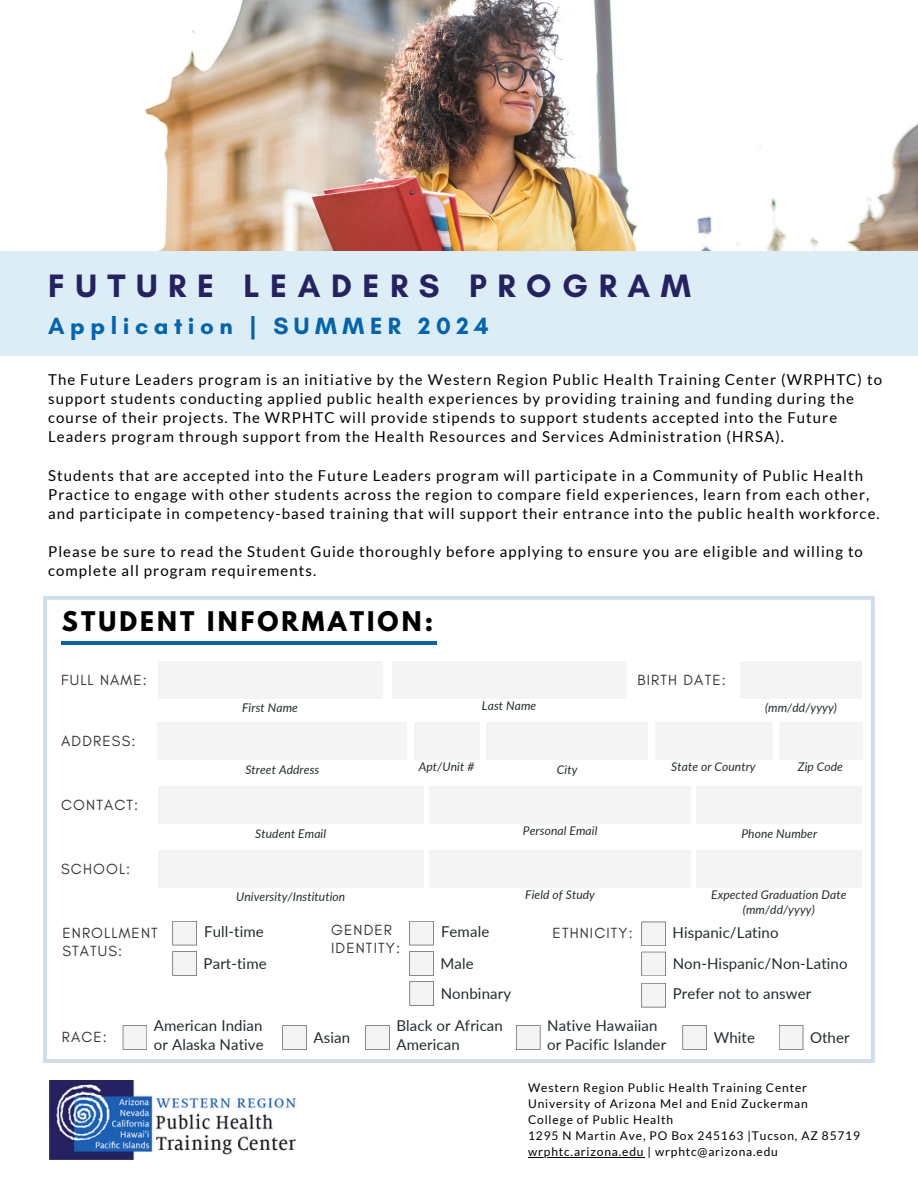
<style>
.page{position:relative;width:918px;height:1188px;background:#fff}
.page>*{position:absolute;margin:0;border:0;box-sizing:border-box;transform-origin:0 0}
.t1{font:700 33px "Glacial Indifference";letter-spacing:.32em;color:#262262}
.t2{font:700 24px "Glacial Indifference";letter-spacing:.23em;color:#0064b1}
.t3{font:700 24px "League Spartan";letter-spacing:.13em;color:#000}
.t4{font:15px/19.2px "Lato";letter-spacing:.07em;color:#000}
.t5{font:15px/19.2px "Lato";letter-spacing:.01em;color:#232c2f}
.t6{font:15px/18px "Glacial Indifference";letter-spacing:.075em;color:#333}
.t7{font:italic 12px "Lato";letter-spacing:.01em;color:#232c2f}
.t8{font:12px "Lato";letter-spacing:.07em;color:#000}
</style>
<div class="page">
<img style="left:145px;top:0;width:773px;height:251px">
<div style="left:0;top:251px;width:918px;height:104px;background:#dcedf6"></div>
<svg style="left:43px;top:596px;width:832px;height:467px"></svg>
<hr style="left:61px;top:641px;width:376px;height:4px;background:#0064b1">
<div style="left:158px;top:661px;width:224px;height:37px;background:#f4f4f4"></div>
<div style="left:392px;top:661px;width:234px;height:37px;background:#f4f4f4"></div>
<div style="left:158px;top:722px;width:249px;height:38px;background:#f4f4f4"></div>
<div style="left:414px;top:722px;width:66px;height:38px;background:#f4f4f4"></div>
<div style="left:486px;top:722px;width:162px;height:38px;background:#f4f4f4"></div>
<div style="left:655px;top:722px;width:117px;height:38px;background:#f4f4f4"></div>
<div style="left:779px;top:722px;width:83px;height:38px;background:#f4f4f4"></div>
<div style="left:158px;top:786px;width:266px;height:38px;background:#f4f4f4"></div>
<div style="left:429px;top:786px;width:262px;height:38px;background:#f4f4f4"></div>
<div style="left:697px;top:786px;width:165px;height:38px;background:#f4f4f4"></div>
<div style="left:158px;top:850px;width:266px;height:37px;background:#f4f4f4"></div>
<div style="left:429px;top:850px;width:262px;height:37px;background:#f4f4f4"></div>
<div style="left:697px;top:850px;width:165px;height:37px;background:#f4f4f4"></div>
<div style="left:740px;top:661px;width:122px;height:37px;background:#f4f4f4"></div>
<svg style="left:123px;top:1025px;width:24px;height:25px"></svg>
<svg style="left:282px;top:1025px;width:25px;height:25px"></svg>
<svg style="left:365px;top:1025px;width:25px;height:25px"></svg>
<svg style="left:516px;top:1025px;width:24px;height:25px"></svg>
<svg style="left:683px;top:1025px;width:24px;height:25px"></svg>
<svg style="left:779px;top:1025px;width:24px;height:25px"></svg>
<svg style="left:172px;top:921px;width:25px;height:24px"></svg>
<svg style="left:172px;top:951px;width:25px;height:25px"></svg>
<svg style="left:409px;top:921px;width:25px;height:24px"></svg>
<svg style="left:409px;top:951px;width:25px;height:55px"></svg>
<svg style="left:641px;top:922px;width:25px;height:24px"></svg>
<svg style="left:641px;top:952px;width:25px;height:24px"></svg>
<svg style="left:641px;top:983px;width:25px;height:24px"></svg>
<img style="left:50px;top:1080px;width:245px;height:79px">
<hr style="left:528px;top:1157px;width:116px;height:1px;background:#000">
<p class="t1" style="left:48px;top:266px;width:644px">FUTURE LEADERS PROGRAM</p>
<p class="t2" style="left:48px;top:311px;width:442px">Application | SUMMER 2024</p>
<p class="t4" style="left:48px;top:370px;width:835px">The Future Leaders program is an initiative by the Western Region Public Health Training Center (WRPHTC) to support students conducting applied public health experiences by providing training and funding during the course of their projects. The WRPHTC will provide stipends to support students accepted into the Future Leaders program through support from the Health Resources and Services Administration (HRSA).</p>
<p class="t4" style="left:48px;top:465px;width:833px">Students that are accepted into the Future Leaders program will participate in a Community of Public Health<br>Practice to engage with other students across the region to compare field experiences, learn from each other, and participate in competency-based training that will support their entrance into the public health workforce.</p>
<p class="t4" style="left:48px;top:542px;width:816px">Please be sure to read the Student Guide thoroughly before applying to ensure you are eligible and willing to complete all program requirements.</p>
<p class="t3" style="left:62px;top:609px;width:373px">STUDENT INFORMATION:</p>
<h1 class="t6" style="left:61px;top:670px;width:87px">FULL NAME:</h1>
<p class="t6" style="left:61px;top:732px;width:76px">ADDRESS:</p>
<h3 class="t6" style="left:61px;top:796px;width:79px">CONTACT:</h3>
<h5 class="t6" style="left:61px;top:860px;width:71px">SCHOOL:</h5>
<h4 class="t7" style="left:242px;top:700px;width:57px">First Name</h4>
<p class="t7" style="left:482px;top:698px;width:56px">Last Name</p>
<h5 class="t6" style="left:638px;top:670px;width:90px">BIRTH DATE:</h5>
<h4 class="t7" style="left:765px;top:700px;width:73px">(mm/dd/yyyy)</h4>
<p class="t7" style="left:245px;top:762px;width:76px">Street Address</p>
<h4 class="t7" style="left:419px;top:759px;width:57px">Apt/Unit #</h4>
<p class="t7" style="left:557px;top:762px;width:22px">City</p>
<p class="t7" style="left:671px;top:759px;width:86px">State or Country</p>
<p class="t7" style="left:798px;top:759px;width:47px">Zip Code</p>
<p class="t7" style="left:255px;top:826px;width:72px">Student Email</p>
<h4 class="t7" style="left:523px;top:823px;width:76px">Personal Email</h4>
<h5 class="t7" style="left:741px;top:826px;width:77px">Phone Number</h5>
<h5 class="t7" style="left:236px;top:890px;width:111px">University/Institution</h5>
<h4 class="t7" style="left:525px;top:887px;width:71px">Field of Study</h4>
<h5 class="t7" style="left:711px;top:887px;width:137px">Expected Graduation Date</h5>
<h5 class="t7" style="left:743px;top:902px;width:73px">(mm/dd/yyyy)</h5>
<h5 class="t6" style="left:62px;top:924px;width:97px">ENROLLMENT<br>STATUS:</h5>
<h5 class="t5" style="left:204px;top:922px;width:61px">Full-time</h5>
<h5 class="t5" style="left:204px;top:953px;width:65px">Part-time</h5>
<h2 class="t6" style="left:331px;top:921px;width:70px">GENDER<br>IDENTITY:</h2>
<h5 class="t5" style="left:441px;top:922px;width:50px">Female</h5>
<p class="t5" style="left:441px;top:953px;width:35px">Male</p>
<p class="t5" style="left:441px;top:983px;width:72px">Nonbinary</p>
<p class="t6" style="left:553px;top:924px;width:82px">ETHNICITY:</p>
<p class="t5" style="left:672px;top:923px;width:108px">Hispanic/Latino</p>
<p class="t5" style="left:673px;top:953px;width:176px">Non-Hispanic/Non-Latino</p>
<p class="t5" style="left:673px;top:984px;width:140px">Prefer not to answer</p>
<h5 class="t6" style="left:62px;top:1028px;width:47px">RACE:</h5>
<h5 class="t5" style="left:154px;top:1016px;width:111px">American Indian or Alaska Native</h5>
<h5 class="t5" style="left:314px;top:1027px;width:38px">Asian</h5>
<h5 class="t5" style="left:396px;top:1016px;width:108px">Black or African<br>American</h5>
<h4 class="t5" style="left:547px;top:1016px;width:121px">Native Hawaiian or Pacific Islander</h4>
<h5 class="t5" style="left:714px;top:1027px;width:43px">White</h5>
<h5 class="t5" style="left:810px;top:1027px;width:41px">Other</h5>
<p class="t8" style="left:528px;top:1080px;width:280px">Western Region Public Health Training Center</p>
<p class="t8" style="left:528px;top:1096px;width:281px">University of Arizona Mel and Enid Zuckerman</p>
<h4 class="t8" style="left:528px;top:1112px;width:146px">College of Public Health</h4>
<p class="t8" style="left:528px;top:1128px;width:333px">1295 N Martin Ave, PO Box 245163 |Tucson, AZ 85719</p>
<h4 class="t8" style="left:528px;top:1144px;width:251px">wrphtc.arizona.edu | wrphtc@arizona.edu</h4>
</div>
